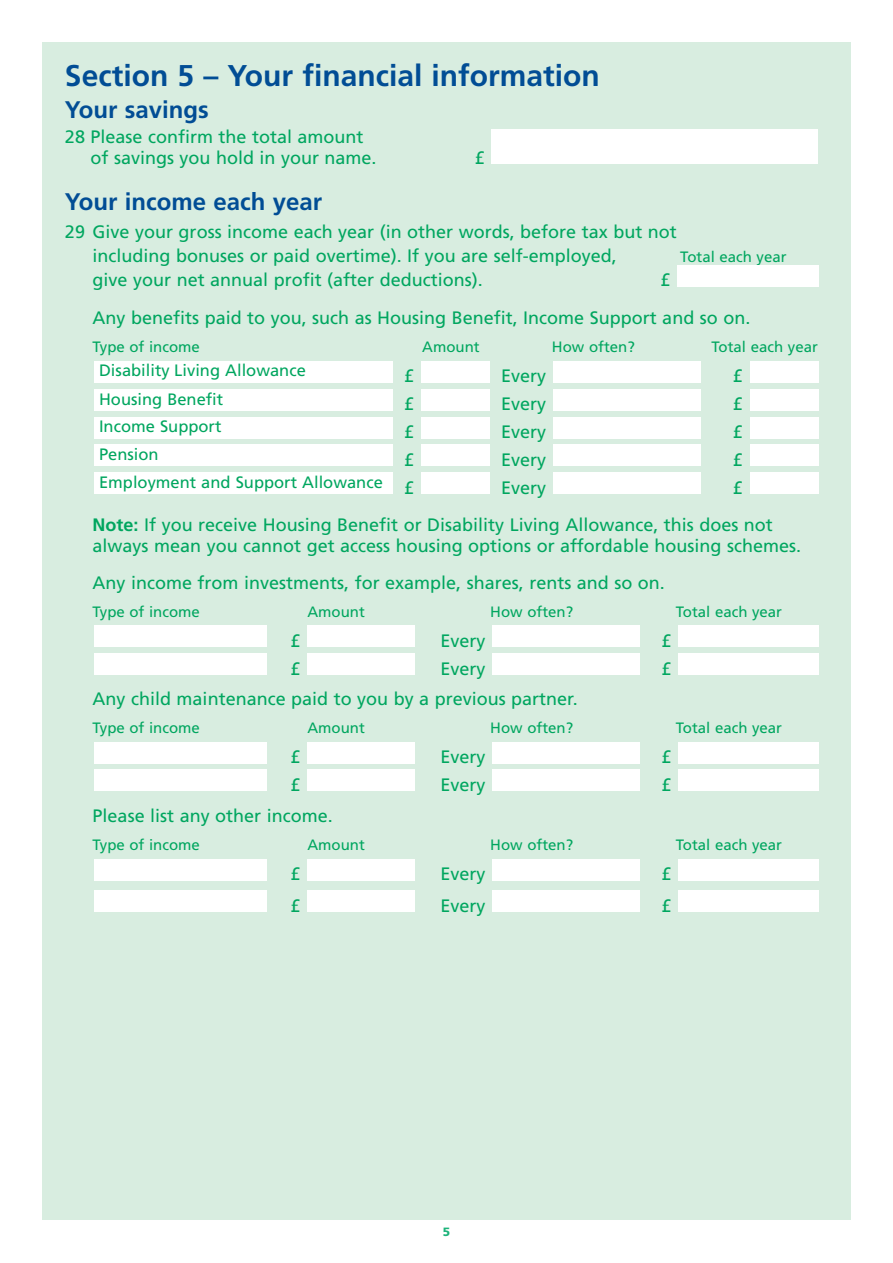
<style>
.page{position:relative;width:893px;height:1263px;background:#fff}
.page>*{position:absolute;margin:0;border:0;box-sizing:border-box;transform-origin:0 0}
.t1{font:700 30px "Frutiger LT";color:#014d95}
.t2{font:700 24px "Frutiger LT";color:#014d95}
.t3{font:18px/21px "Frutiger LT";color:#00a65f}
.t4{font:16.5px/27.9px "Frutiger LT";color:#00a65f}
.t5{font:15px "Frutiger LT";color:#00a65f}
.t6{font:900 12px "Frutiger LT";color:#1db37a}
.s1{font-weight:700}
</style>
<div class="page">
<div style="left:42px;top:43px;width:808px;height:1177px;background:#d8ede0"></div>
<div style="left:492px;top:130px;width:326px;height:34px;background:#fff"></div>
<div style="left:677px;top:265px;width:142px;height:21px;background:#fff"></div>
<div style="left:750px;top:361px;width:69px;height:21px;background:#fff"></div>
<div style="left:553px;top:361px;width:148px;height:21px;background:#fff"></div>
<div style="left:421px;top:361px;width:69px;height:21px;background:#fff"></div>
<div style="left:94px;top:361px;width:298px;height:21px;background:#fff"></div>
<div style="left:750px;top:389px;width:69px;height:21px;background:#fff"></div>
<div style="left:553px;top:389px;width:148px;height:21px;background:#fff"></div>
<div style="left:421px;top:389px;width:69px;height:21px;background:#fff"></div>
<div style="left:94px;top:389px;width:298px;height:21px;background:#fff"></div>
<div style="left:750px;top:417px;width:69px;height:21px;background:#fff"></div>
<div style="left:553px;top:417px;width:148px;height:21px;background:#fff"></div>
<div style="left:421px;top:417px;width:69px;height:21px;background:#fff"></div>
<div style="left:94px;top:417px;width:298px;height:21px;background:#fff"></div>
<div style="left:750px;top:445px;width:69px;height:21px;background:#fff"></div>
<div style="left:553px;top:445px;width:148px;height:21px;background:#fff"></div>
<div style="left:421px;top:445px;width:69px;height:21px;background:#fff"></div>
<div style="left:94px;top:445px;width:298px;height:21px;background:#fff"></div>
<div style="left:750px;top:473px;width:69px;height:21px;background:#fff"></div>
<div style="left:553px;top:473px;width:148px;height:21px;background:#fff"></div>
<div style="left:421px;top:473px;width:69px;height:21px;background:#fff"></div>
<div style="left:94px;top:473px;width:298px;height:21px;background:#fff"></div>
<div style="left:678px;top:626px;width:141px;height:21px;background:#fff"></div>
<div style="left:492px;top:626px;width:148px;height:21px;background:#fff"></div>
<div style="left:307px;top:626px;width:108px;height:21px;background:#fff"></div>
<div style="left:94px;top:626px;width:173px;height:21px;background:#fff"></div>
<div style="left:678px;top:654px;width:141px;height:21px;background:#fff"></div>
<div style="left:492px;top:654px;width:148px;height:21px;background:#fff"></div>
<div style="left:307px;top:654px;width:108px;height:21px;background:#fff"></div>
<div style="left:94px;top:654px;width:173px;height:21px;background:#fff"></div>
<div style="left:678px;top:742px;width:141px;height:21px;background:#fff"></div>
<div style="left:492px;top:742px;width:148px;height:21px;background:#fff"></div>
<div style="left:307px;top:742px;width:108px;height:21px;background:#fff"></div>
<div style="left:94px;top:742px;width:173px;height:21px;background:#fff"></div>
<div style="left:678px;top:770px;width:141px;height:21px;background:#fff"></div>
<div style="left:492px;top:770px;width:148px;height:21px;background:#fff"></div>
<div style="left:307px;top:770px;width:108px;height:21px;background:#fff"></div>
<div style="left:94px;top:770px;width:173px;height:21px;background:#fff"></div>
<div style="left:678px;top:859px;width:141px;height:21px;background:#fff"></div>
<div style="left:492px;top:859px;width:148px;height:21px;background:#fff"></div>
<div style="left:307px;top:859px;width:108px;height:21px;background:#fff"></div>
<div style="left:94px;top:859px;width:173px;height:21px;background:#fff"></div>
<div style="left:678px;top:891px;width:141px;height:21px;background:#fff"></div>
<div style="left:492px;top:891px;width:148px;height:21px;background:#fff"></div>
<div style="left:307px;top:891px;width:108px;height:21px;background:#fff"></div>
<div style="left:94px;top:891px;width:173px;height:21px;background:#fff"></div>
<h1 class="t1" style="left:65px;top:64px;width:536px">Section 5 – Your financial information</h1>
<h2 class="t2" style="left:65px;top:100px;width:145px">Your savings</h2>
<p class="t3" style="left:90px;top:128px;width:288px;text-indent:-26px">28 Please confirm the total amount of savings you hold in your name.</p>
<p class="t3" style="left:475px;top:149px;width:12px">£</p>
<h2 class="t2" style="left:65px;top:192px;width:259px">Your income each year</h2>
<p class="t3" style="left:93px;top:221px;width:586px;line-height:24px;text-indent:-28px">29 Give your gross income each year (in other words, before tax but not including bonuses or paid overtime). If you are self-employed,</p>
<p class="t5" style="left:680px;top:251px;width:108px">Total each year</p>
<p class="t3" style="left:93px;top:271px;width:392px">give your net annual profit (after deductions).</p>
<p class="t3" style="left:93px;top:262px;width:659px;line-height:38.1px;text-indent:568px">£<br>Any benefits paid to you, such as Housing Benefit, Income Support and so on.</p>
<p class="t5" style="left:93px;top:341px;width:109px">Type of income</p>
<p class="t5" style="left:422px;top:341px;width:59px">Amount</p>
<p class="t5" style="left:552px;top:341px;width:84px">How often?</p>
<p class="t5" style="left:711px;top:341px;width:108px">Total each year</p>
<p class="t3" style="left:404px;top:367px;width:12px">£</p>
<p class="t3" style="left:501px;top:367px;width:47px">Every</p>
<p class="t3" style="left:733px;top:367px;width:12px">£</p>
<p class="t3" style="left:404px;top:395px;width:12px">£</p>
<p class="t3" style="left:501px;top:395px;width:47px">Every</p>
<p class="t3" style="left:733px;top:395px;width:12px">£</p>
<p class="t3" style="left:404px;top:423px;width:12px">£</p>
<p class="t3" style="left:501px;top:423px;width:47px">Every</p>
<p class="t3" style="left:733px;top:423px;width:12px">£</p>
<p class="t3" style="left:404px;top:451px;width:12px">£</p>
<p class="t3" style="left:501px;top:451px;width:47px">Every</p>
<p class="t3" style="left:733px;top:451px;width:12px">£</p>
<p class="t3" style="left:404px;top:479px;width:12px">£</p>
<p class="t3" style="left:501px;top:479px;width:47px">Every</p>
<p class="t4" style="left:99px;top:358px;width:208px">Disability Living Allowance</p>
<p class="t4" style="left:99px;top:386px;width:126px">Housing Benefit</p>
<p class="t4" style="left:99px;top:414px;width:285px">Income Support<br>Pension<br>Employment and Support Allowance</p>
<p class="t3" style="left:93px;top:471px;width:682px;line-height:36.8px;text-indent:640px">£<br><span class="s1">Note:</span> If you receive Housing Benefit or Disability Living Allowance, this does not</p>
<p class="t3" style="left:93px;top:529px;width:710px;line-height:36.5px">always mean you cannot get access housing options or affordable housing schemes.<br>Any income from investments, for example, shares, rents and so on.</p>
<p class="t5" style="left:93px;top:605px;width:109px">Type of income</p>
<p class="t5" style="left:307px;top:605px;width:59px">Amount</p>
<p class="t5" style="left:490px;top:605px;width:84px">How often?</p>
<p class="t5" style="left:676px;top:605px;width:108px">Total each year</p>
<p class="t3" style="left:290px;top:632px;width:12px">£</p>
<p class="t3" style="left:440px;top:632px;width:47px">Every</p>
<p class="t3" style="left:661px;top:632px;width:12px">£</p>
<p class="t3" style="left:290px;top:660px;width:12px">£</p>
<p class="t3" style="left:440px;top:660px;width:47px">Every</p>
<p class="t3" style="left:661px;top:660px;width:12px">£</p>
<p class="t3" style="left:93px;top:690px;width:486px">Any child maintenance paid to you by a previous partner.</p>
<p class="t5" style="left:93px;top:722px;width:109px">Type of income</p>
<p class="t5" style="left:307px;top:722px;width:59px">Amount</p>
<p class="t5" style="left:490px;top:722px;width:84px">How often?</p>
<p class="t5" style="left:676px;top:722px;width:108px">Total each year</p>
<p class="t3" style="left:290px;top:748px;width:12px">£</p>
<p class="t3" style="left:440px;top:748px;width:47px">Every</p>
<p class="t3" style="left:661px;top:748px;width:12px">£</p>
<p class="t3" style="left:290px;top:776px;width:12px">£</p>
<p class="t3" style="left:440px;top:776px;width:47px">Every</p>
<p class="t3" style="left:661px;top:776px;width:12px">£</p>
<p class="t3" style="left:93px;top:807px;width:242px">Please list any other income.</p>
<p class="t5" style="left:93px;top:839px;width:109px">Type of income</p>
<p class="t5" style="left:307px;top:839px;width:59px">Amount</p>
<p class="t5" style="left:490px;top:839px;width:84px">How often?</p>
<p class="t5" style="left:676px;top:839px;width:108px">Total each year</p>
<p class="t3" style="left:290px;top:865px;width:12px">£</p>
<p class="t3" style="left:440px;top:865px;width:47px">Every</p>
<p class="t3" style="left:661px;top:865px;width:12px">£</p>
<p class="t3" style="left:290px;top:897px;width:12px">£</p>
<p class="t3" style="left:440px;top:897px;width:47px">Every</p>
<p class="t3" style="left:661px;top:897px;width:12px">£</p>
<p class="t6" style="left:443px;top:1226px;width:9px">5</p>
</div>
